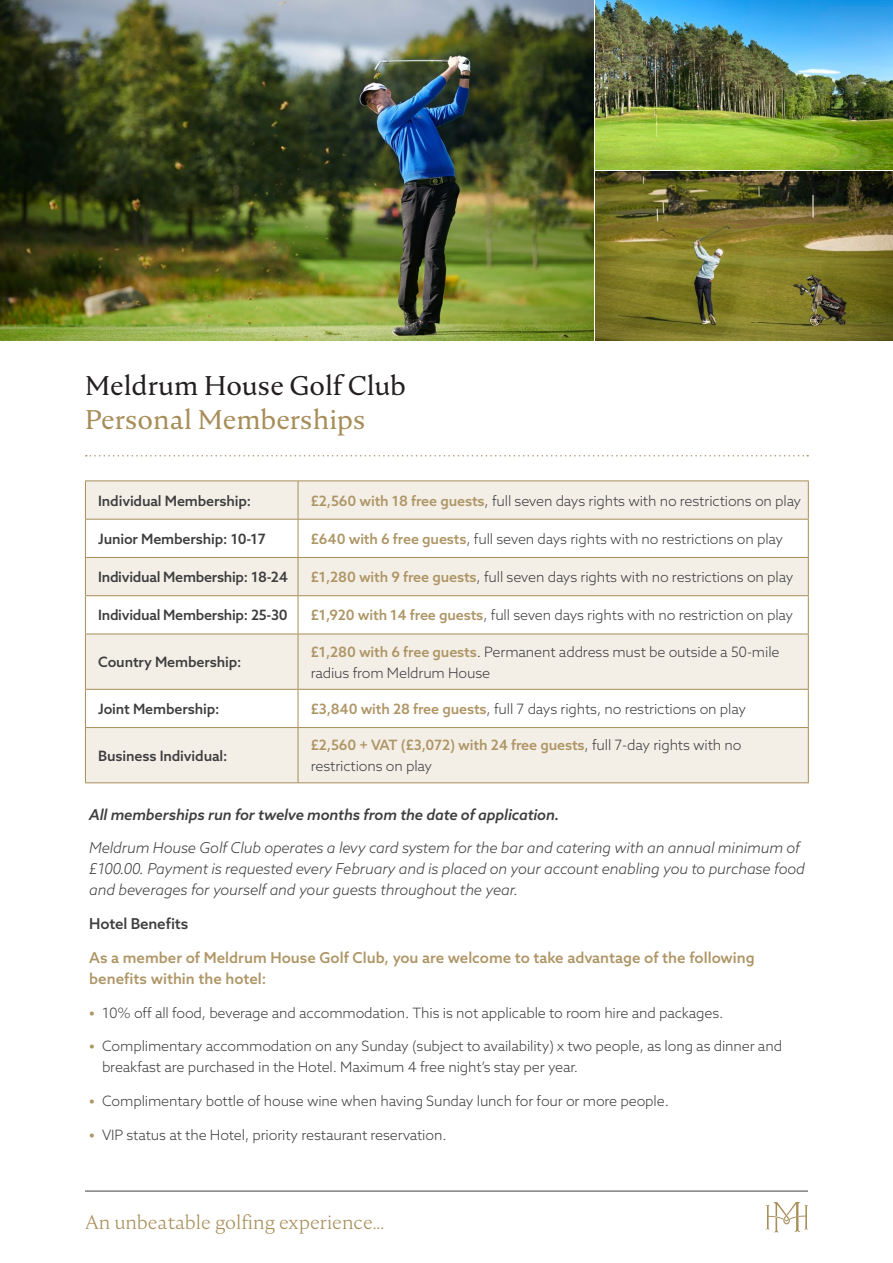
<style>
.page{position:relative;width:893px;height:1263px;background:#fff}
.page>*{position:absolute;margin:0;border:0;box-sizing:border-box;transform-origin:0 0}
.t1{font:27px "Nocturne Serif";color:#231f20}
.t2{font:27px "Nocturne Serif";color:#a78d58}
.t3{font:300 19.5px "Nocturne Serif";color:#a78d58}
.t4{font:italic 300 15px/21px "Azo Sans";letter-spacing:-.01em;color:#3e3e3f}
.t5{font:500 15px/21px "Azo Sans";color:#ae9565}
.t6{font:italic 500 15px "Azo Sans";letter-spacing:-.01em;color:#3e3e3f}
.t7{font:500 15px "Azo Sans";letter-spacing:-.01em;color:#3e3e3f}
.t8{font:300 14.25px/21px "Azo Sans";letter-spacing:-.01em;color:#3e3e3f}
.t9{font:500 14.25px "Azo Sans";letter-spacing:-.01em;color:#3e3e3f}
.s1{font-weight:500;color:#ae9565}
.s2{font-weight:900;font-size:15px;color:#ae9565}
</style>
<div class="page">
<hr style="left:85px;top:1191px;width:723px;height:1px;background:#3e3e3f">
<svg style="left:765px;top:1202px;width:44px;height:30px"></svg>
<svg style="left:86px;top:455px;width:722px;height:1px"></svg>
<svg style="left:86px;top:481px;width:722px;height:301px;fill:#f3efe7"></svg>
<hr style="left:85px;top:480px;width:213px;height:1px;background:#a78d58">
<hr style="left:85px;top:481px;width:1px;height:38px;background:#a78d58">
<hr style="left:298px;top:480px;width:511px;height:1px;background:#a78d58">
<hr style="left:298px;top:481px;width:1px;height:38px;background:#a78d58">
<hr style="left:808px;top:481px;width:1px;height:38px;background:#a78d58">
<hr style="left:85px;top:519px;width:213px;height:1px;background:#a78d58">
<hr style="left:85px;top:519px;width:1px;height:38px;background:#a78d58">
<hr style="left:298px;top:519px;width:511px;height:1px;background:#a78d58">
<hr style="left:298px;top:519px;width:1px;height:38px;background:#a78d58">
<hr style="left:808px;top:519px;width:1px;height:38px;background:#a78d58">
<hr style="left:85px;top:557px;width:213px;height:1px;background:#a78d58">
<hr style="left:85px;top:558px;width:1px;height:37px;background:#a78d58">
<hr style="left:298px;top:557px;width:511px;height:1px;background:#a78d58">
<hr style="left:298px;top:558px;width:1px;height:37px;background:#a78d58">
<hr style="left:808px;top:558px;width:1px;height:37px;background:#a78d58">
<hr style="left:85px;top:595px;width:213px;height:1px;background:#a78d58">
<hr style="left:85px;top:596px;width:1px;height:38px;background:#a78d58">
<hr style="left:298px;top:595px;width:511px;height:1px;background:#a78d58">
<hr style="left:298px;top:596px;width:1px;height:38px;background:#a78d58">
<hr style="left:808px;top:596px;width:1px;height:38px;background:#a78d58">
<hr style="left:85px;top:634px;width:213px;height:1px;background:#a78d58">
<hr style="left:85px;top:634px;width:1px;height:55px;background:#a78d58">
<hr style="left:298px;top:634px;width:511px;height:1px;background:#a78d58">
<hr style="left:298px;top:634px;width:1px;height:55px;background:#a78d58">
<hr style="left:808px;top:634px;width:1px;height:55px;background:#a78d58">
<hr style="left:85px;top:689px;width:213px;height:1px;background:#a78d58">
<hr style="left:85px;top:690px;width:1px;height:37px;background:#a78d58">
<hr style="left:298px;top:689px;width:511px;height:1px;background:#a78d58">
<hr style="left:298px;top:690px;width:1px;height:37px;background:#a78d58">
<hr style="left:808px;top:690px;width:1px;height:37px;background:#a78d58">
<hr style="left:85px;top:727px;width:213px;height:1px;background:#a78d58">
<hr style="left:85px;top:728px;width:1px;height:54px;background:#a78d58">
<hr style="left:298px;top:727px;width:511px;height:1px;background:#a78d58">
<hr style="left:298px;top:728px;width:1px;height:54px;background:#a78d58">
<hr style="left:808px;top:728px;width:1px;height:54px;background:#a78d58">
<hr style="left:85px;top:782px;width:213px;height:1px;background:#a78d58">
<hr style="left:298px;top:782px;width:511px;height:1px;background:#a78d58">
<img style="left:0;top:0;width:593px;height:340px">
<img style="left:595px;top:0;width:298px;height:169px">
<img style="left:595px;top:171px;width:298px;height:169px">
<p class="t1" style="left:85px;top:368px;width:323px">Meldrum House Golf Club</p>
<p class="t2" style="left:85px;top:402px;width:282px">Personal Memberships</p>
<p class="t9" style="left:98px;top:491px;width:154px">Individual Membership:</p>
<p class="t8" style="left:311px;top:490px;width:492px"><span class="s1">£2,560 with 18 free guests</span>, full seven days rights with no restrictions on play</p>
<p class="t9" style="left:98px;top:529px;width:169px">Junior Membership: 10-17</p>
<p class="t8" style="left:311px;top:528px;width:474px"><span class="s1">£640 with 6 free guests</span>, full seven days rights with no restrictions on play</p>
<p class="t9" style="left:98px;top:568px;width:191px">Individual Membership: 18-24</p>
<p class="t8" style="left:311px;top:566px;width:484px"><span class="s1">£1,280 with 9 free guests</span>, full seven days rights with no restrictions on play</p>
<p class="t9" style="left:98px;top:606px;width:191px">Individual Membership: 25-30</p>
<p class="t8" style="left:311px;top:605px;width:484px"><span class="s1">£1,920 with 14 free guests</span>, full seven days rights with no restriction on play</p>
<p class="t9" style="left:98px;top:653px;width:145px">Country Membership:</p>
<p class="t8" style="left:311px;top:641px;width:470px"><span class="s1">£1,280 with 6 free guests</span>. Permanent address must be outside a 50-mile radius from Meldrum House</p>
<p class="t9" style="left:98px;top:699px;width:123px">Joint Membership:</p>
<p class="t8" style="left:311px;top:698px;width:437px"><span class="s1">£3,840 with 28 free guests</span>, full 7 days rights, no restrictions on play</p>
<p class="t9" style="left:98px;top:746px;width:131px">Business Individual:</p>
<p class="t8" style="left:311px;top:734px;width:432px"><span class="s1">£2,560 + VAT (£3,072) with 24 free guests</span>, full 7-day rights with no restrictions on play</p>
<p class="t6" style="left:89px;top:804px;width:472px">All memberships run for twelve months from the date of application.</p>
<p class="t4" style="left:89px;top:837px;width:717px">Meldrum House Golf Club operates a levy card system for the bar and catering with an annual minimum of £100.00. Payment is requested every February and is placed on your account enabling you to purchase food and beverages for yourself and your guests throughout the year.</p>
<p class="t7" style="left:89px;top:914px;width:100px">Hotel Benefits</p>
<p class="t5" style="left:89px;top:947px;width:667px">As a member of Meldrum House Golf Club, you are welcome to take advantage of the following benefits within the hotel:</p>
<p class="t8" style="left:89px;top:1002px;width:636px"><span class="s2">•</span> 10% off all food, beverage and accommodation. This is not applicable to room hire and packages.</p>
<p class="t8" style="left:102px;top:1035px;width:681px;text-indent:-13px"><span class="s2">•</span> Complimentary accommodation on any Sunday (subject to availability) x two people, as long as dinner and breakfast are purchased in the Hotel. Maximum 4 free night’s stay per year.</p>
<p class="t8" style="left:89px;top:1090px;width:581px"><span class="s2">•</span> Complimentary bottle of house wine when having Sunday lunch for four or more people.</p>
<p class="t8" style="left:89px;top:1124px;width:359px"><span class="s2">•</span> VIP status at the Hotel, priority restaurant reservation.</p>
<p class="t3" style="left:85px;top:1209px;width:301px">An unbeatable golfing experience...</p>
</div>
